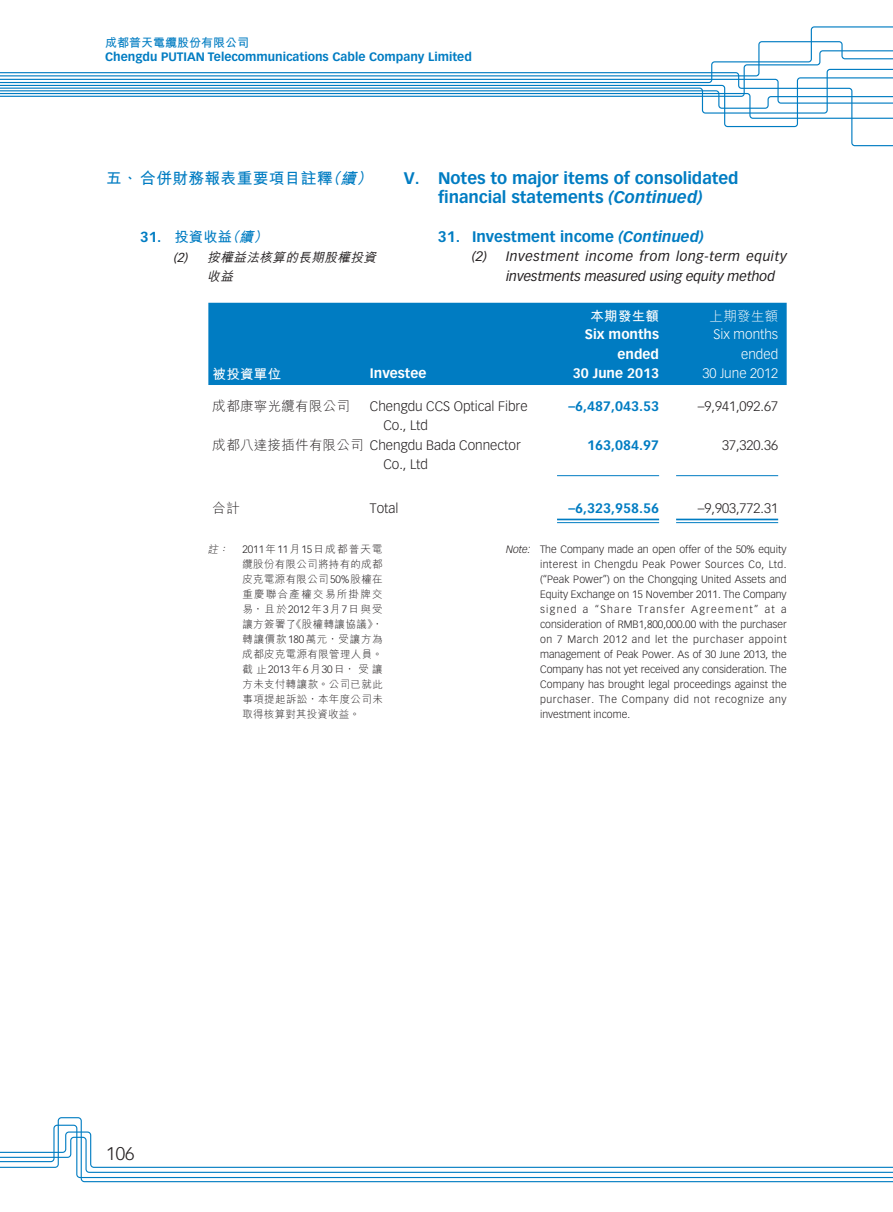
<style>
.page{position:relative;width:893px;height:1212px;background:#fff}
.page>*{position:absolute;margin:0;border:0;box-sizing:border-box;transform-origin:0 0}
.t1{font:300 18px "Vectora LT Std";color:#231f20}
.t2{font:700 16.5px/19.5px "Vectora LT Std";color:#007cc2;text-align:center}
.t3{font:700 15.75px "M Hei HK";letter-spacing:.02em;color:#007cc2}
.t4{font:700 15px "Vectora LT Std";color:#007cc2}
.t5{font:700 14.25px "M Hei HK";color:#007cc2}
.t6{font:300 13.5px/19.5px "Vectora LT Std";color:#231f20}
.t7{font:italic 13.5px/19.5px "Vectora LT Std";color:#231f20}
.t8{font:700 13.5px "Vectora LT Std";color:#007cc2}
.t9{font:700 13.5px/19.5px "Vectora LT Std";color:#fff;text-align:right}
.t10{font:300 13.5px/19.5px "Vectora LT Std";color:#fff;text-align:right}
.t11{font:300 13.5px "M Hei HK";letter-spacing:.02em;color:#231f20}
.t12{font:700 13.5px "M Hei HK";letter-spacing:.02em;color:#fff}
.t13{font:300 13.5px "M Hei HK";letter-spacing:.02em;color:#fff}
.t14{font:italic 500 12.75px/19.5px "M Hei HK";color:#231f20}
.t15{font:700 12px "Vectora LT Std";color:#007cc2}
.t16{font:700 12px "M Hei HK";color:#007cc2}
.t17{font:300 10.5px/15px "Vectora LT Std";letter-spacing:.055em;color:#231f20;text-align:justify}
.t18{font:300 10.5px/15px "M Hei HK";letter-spacing:.035em;color:#231f20;text-align:justify}
.s1{font-style:italic}
.s2{font-family:"Vectora LT Std"}
.s3{font-family:"Vectora LT Std";font-weight:400}
.s4{font-family:"M Hei HK"}
.s5{font-family:"M Hei HK";font-style:italic}
</style>
<div class="page">
<svg style="left:0;top:41px;width:893px;height:78px"></svg>
<svg style="left:0;top:1117px;width:893px;height:65px"></svg>
<div style="left:208px;top:303px;width:579px;height:82px;background:#007cc2"></div>
<hr style="left:557px;top:475px;width:102px;height:1px;background:#007cc2">
<hr style="left:676px;top:475px;width:102px;height:1px;background:#007cc2">
<hr style="left:557px;top:519px;width:102px;height:1px;background:#007cc2">
<hr style="left:557px;top:522px;width:102px;height:1px;background:#007cc2">
<hr style="left:676px;top:519px;width:102px;height:1px;background:#007cc2">
<hr style="left:676px;top:522px;width:102px;height:1px;background:#007cc2">
<p class="t16" style="left:105px;top:34px;width:145px">成都普天電纜股份有限公司</p>
<p class="t15" style="left:105px;top:50px;width:368px">Chengdu PUTIAN Telecommunications Cable Company Limited</p>
<h3 class="t3" style="left:106px;top:167px;width:272px">五、合併財務報表重要項目註釋<span class="s1">（續）</span></h3>
<h3 class="t5" style="left:140px;top:227px;width:133px"><span class="s2">31.</span> 投資收益<span class="s1">（續）</span></h3>
<p class="t14" style="left:207px;top:246px;width:174px;text-indent:-34px"><span class="s3">(2)</span> 按權益法核算的長期股權投資收益</p>
<h2 class="t2" style="left:404px;top:168px;width:336px">V. Notes to major items of consolidated financial statements <span class="s1">(Continued)</span></h2>
<h3 class="t4" style="left:438px;top:227px;width:267px">31. Investment income <span class="s1">(Continued)</span></h3>
<p class="t7" style="left:506px;top:247px;width:282px;text-indent:-34px">(2) Investment income from long-term equity investments measured using equity method</p>
<p class="t12" style="left:590px;top:306px;width:70px">本期發生額</p>
<p class="t13" style="left:710px;top:309px;width:70px">上期發生額</p>
<p class="t12" style="left:213px;top:364px;width:70px">被投資單位</p>
<p class="t9" style="left:370px;top:364px;width:58px">Investee</p>
<p class="t9" style="left:573px;top:325px;width:88px">Six months ended<br>30 June 2013</p>
<p class="t10" style="left:702px;top:325px;width:77px">Six months ended<br>30 June 2012</p>
<p class="t11" style="left:213px;top:399px;width:139px">成都康寧光纜有限公司</p>
<p class="t6" style="left:383px;top:396px;width:146px;text-indent:-14px">Chengdu CCS Optical Fibre<br>Co., Ltd</p>
<p class="t8" style="left:568px;top:398px;width:92px">–6,487,043.53</p>
<p class="t6" style="left:698px;top:396px;width:82px">–9,941,092.67</p>
<p class="t6" style="left:383px;top:435px;width:139px;text-indent:-171px"><span class="s4">成都八達接插件有限公司</span> Chengdu Bada Connector<br>Co., Ltd</p>
<p class="t8" style="left:587px;top:437px;width:73px">163,084.97</p>
<p class="t6" style="left:722px;top:435px;width:58px">37,320.36</p>
<p class="t11" style="left:213px;top:501px;width:29px">合計</p>
<p class="t6" style="left:370px;top:498px;width:30px">Total</p>
<p class="t8" style="left:568px;top:500px;width:92px">–6,323,958.56</p>
<p class="t6" style="left:698px;top:498px;width:82px">–9,903,772.31</p>
<p class="t17" style="left:540px;top:542px;width:248px;text-indent:-34px"><span class="s1">Note:</span> The Company made an open offer of the 50% equity interest in Chengdu Peak Power Sources Co, Ltd. (“Peak Power”) on the Chongqing United Assets and Equity Exchange on 15 November 2011. The Company signed a “Share Transfer Agreement” at a consideration of RMB1,800,000.00 with the purchaser on 7 March 2012 and let the purchaser appoint management of Peak Power. As of 30 June 2013, the Company has not yet received any consideration. The Company has brought legal proceedings against the purchaser. The Company did not recognize any investment income.</p>
<p class="t17" style="left:207px;top:542px;width:177px"><span class="s5">註：</span> 2011<span class="s4">年</span>11<span class="s4">月</span>15<span class="s4">日成都普天電</span></p>
<p class="t18" style="left:242px;top:556px;width:142px">纜股份有限公司將持有的成都皮克電源有限公司<span class="s2">50%</span>股權在重慶聯合產權交易所掛牌交易，且於<span class="s2">2012</span>年<span class="s2">3</span>月<span class="s2">7</span>日與受讓方簽署了《股權轉讓協議》，轉讓價款<span class="s2">180</span>萬元，受讓方為成都皮克電源有限管理人員。截止<span class="s2">2013</span>年<span class="s2">6</span>月<span class="s2">30</span>日，受讓方未支付轉讓款。公司已就此事項提起訴訟，本年度公司未取得核算對其投資收益。</p>
<h1 class="t1" style="left:106px;top:1143px;width:30px">106</h1>
</div>
